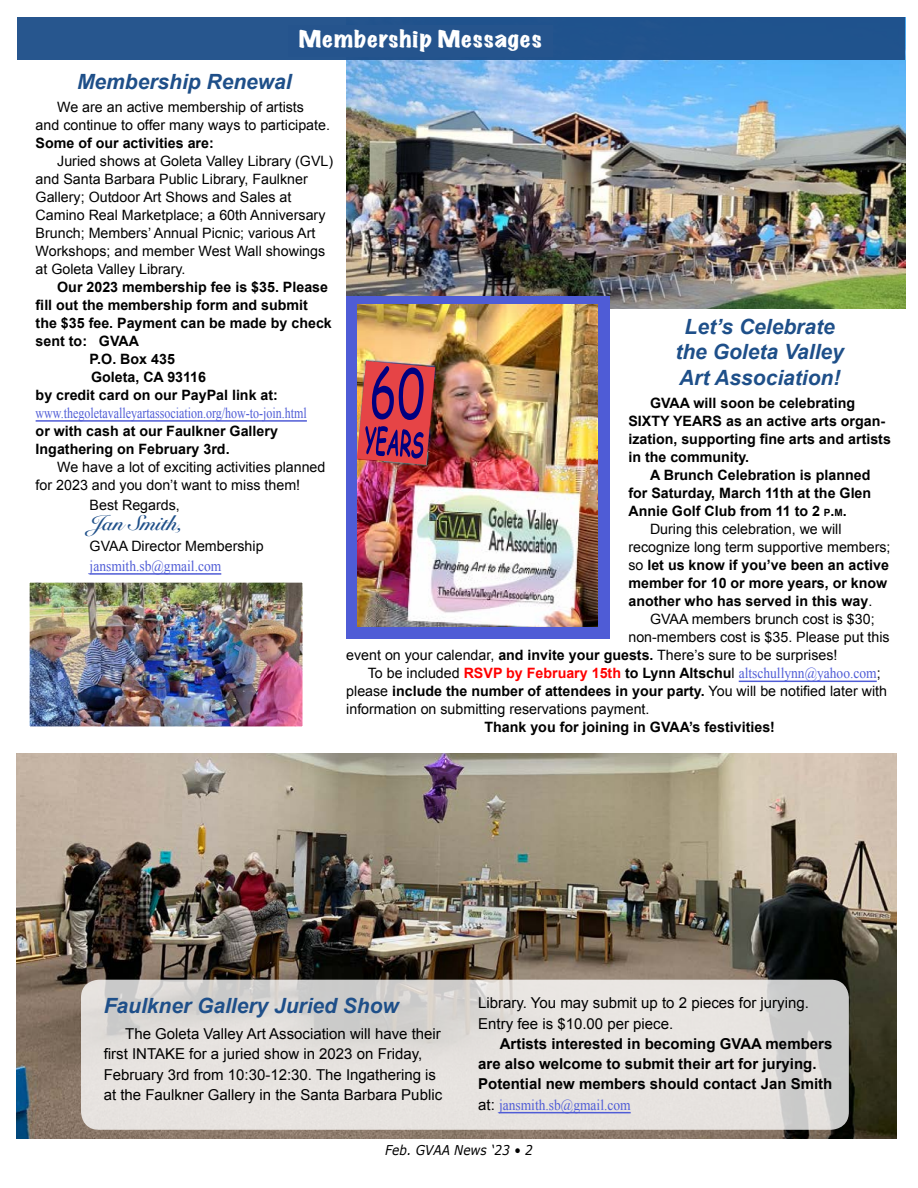
<style>
.page{position:relative;width:918px;height:1188px;background:#fff}
.page>*{position:absolute;margin:0;border:0;box-sizing:border-box;transform-origin:0 0}
.Main_Tite_In_Section{font:italic 700 21px/25.2px "Arial";color:#1e4f89;text-align:center}
.New_Editors_Style_He{font:italic 700 21px "Arial";color:#1e4f89}
.GVAA_ARTICLE_TITLE_M{font:expanded 21px "Marker Felt";letter-spacing:.035em;color:#fff;scale:1.15 1}
.Main_Title_in_Sectio{font:italic 700 21px "Arial";color:#1e4f89}
.Editors_Style_9_5_12{font:700 21px "Snell Roundhand";color:#1e4f89}
.Editors_Style_10_13{font:15px/20.2px "Arial";color:#000}
.Editors_Style_10_13-2{font:700 15px/20.2px "Arial";color:#000}
.Editors_Style_9_5_12-2{font:15px "Times New Roman";color:#4f5cd6;scale:.9 1}
.Editors_Style_9_5_12-3{font:15px "Times New Roman";color:#4f5cd6;scale:.8 1}
.Editors_Style_9_5_12-4{font:14.25px/18px "Arial";color:#000}
.Editors_Style_9_5_12-5{font:700 14.25px/18px "Arial";color:#000}
.t1{font:italic 13.5px "Verdana";color:#000;scale:.9 1}
.s1{font-weight:700}
.s2{font-size:10.05px}
.s3{font-style:inherit}
.s4{font-weight:400}
.s5{font-family:"Arial";font-size:14.25px;color:#000}
.s6{font-family:"Arial";font-weight:700;font-size:14.25px;color:#f00}
.s7{font-family:"Arial";font-weight:700;font-size:14.25px;color:#000}
.s8{font-family:"Times New Roman";font-weight:400;color:#4f5cd6}
</style>
<div class="page">
<img style="left:31px;top:584px;width:270px;height:141px">
<div style="left:16px;top:569px;width:300px;height:171px;border:14px solid #fff"></div>
<img style="left:16px;top:753px;width:880px;height:386px">
<svg style="left:81px;top:980px;width:768px;height:150px;background:#e0ddda"></svg>
<img style="left:347px;top:60px;width:558px;height:249px">
<hr style="left:36px;top:420px;width:271px;height:2px;background:#4f5cd6">
<hr style="left:90px;top:573px;width:131px;height:2px;background:#4f5cd6">
<div style="left:18px;top:18px;width:887px;height:42px;background:#1e4f89"></div>
<div style="left:288px;top:25px;width:264px;height:32px;background:#25548d"></div>
<div style="left:346px;top:297px;width:264px;height:342px;background:#4f5cd6"></div>
<img style="left:357px;top:304px;width:241px;height:322px">
<img style="left:357px;top:361px;width:78px;height:104px">
<hr style="left:739px;top:681px;width:138px;height:1px;background:#4f5cd6">
<hr style="left:499px;top:1112px;width:132px;height:1px;background:#4f5cd6">
<p class="GVAA_ARTICLE_TITLE_M" style="left:299px;top:22px;width:212px">Membership Messages</p>
<p class="Main_Title_in_Sectio" style="left:77px;top:68px;width:216px">Membership Renewal</p>
<p class="Editors_Style_9_5_12-4" style="left:36px;top:98px;width:296px;text-indent:22px">We are an active membership of artists and continue to offer many ways to participate.<br><span class="s1">Some of our activities are:</span></p>
<p class="Editors_Style_9_5_12-4" style="left:36px;top:152px;width:299px;text-indent:22px">Juried shows at Goleta Valley Library (GVL) and Santa Barbara Public Library, Faulkner Gallery; Outdoor Art Shows and Sales at Camino Real Marketplace; a 60th Anniversary Brunch; Members’ Annual Picnic; various Art Workshops; and member West Wall showings at Goleta Valley Library.</p>
<p class="Editors_Style_9_5_12-5" style="left:36px;top:278px;width:298px;text-indent:22px">Our 2023 membership fee is $35. Please fill out the membership form and submit the $35 fee. Payment can be made by check sent to: GVAA</p>
<p class="Editors_Style_9_5_12-5" style="left:90px;top:350px;width:87px">P.O. Box 435</p>
<p class="Editors_Style_9_5_12-5" style="left:91px;top:368px;width:117px">Goleta, CA 93116</p>
<p class="Editors_Style_9_5_12-5" style="left:36px;top:386px;width:244px">by credit card on our PayPal link at:</p>
<p class="Editors_Style_9_5_12-3" style="left:36px;top:403px;width:341px">www.thegoletavalleyartassociation.org/how-to-join.html</p>
<p class="Editors_Style_9_5_12-5" style="left:36px;top:422px;width:244px">or with cash at our Faulkner Gallery<br>Ingathering on February 3rd.</p>
<p class="Editors_Style_9_5_12-4" style="left:36px;top:458px;width:291px;text-indent:22px">We have a lot of exciting activities planned for 2023 and you don’t want to miss them!</p>
<p class="Editors_Style_9_5_12-4" style="left:90px;top:496px;width:92px">Best Regards,</p>
<p class="Editors_Style_9_5_12" style="left:90px;top:505px;width:95px">Jan Smith,</p>
<p class="Editors_Style_9_5_12-4" style="left:90px;top:537px;width:175px">GVAA Director Membership</p>
<p class="Editors_Style_9_5_12-2" style="left:90px;top:556px;width:148px">jansmith.sb@gmail.com</p>
<p class="Main_Tite_In_Section" style="left:675px;top:315px;width:170px">Let’s Celebrate the Goleta Valley<br>Art Association!</p>
<p class="Editors_Style_9_5_12-5" style="left:628px;top:394px;width:264px;text-indent:22px">GVAA will soon be celebrating<br>SIXTY YEARS as an active arts organ&shy;ization, supporting fine arts and artists in the community.</p>
<p class="Editors_Style_9_5_12-5" style="left:628px;top:466px;width:244px;text-align:justify;text-indent:22px">A Brunch Celebration is planned for Saturday, March 11th at the Glen Annie Golf Club from 11 to 2 <span class="s2">p</span><span class="s3">.</span><span class="s2">m</span><span class="s3">.</span></p>
<p class="Editors_Style_9_5_12-5" style="left:628px;top:520px;width:264px;text-indent:22px"><span class="s4">During this celebration, we will recognize long term supportive members; so</span> let us know if you’ve been an active member for 10 or more years, or know another who has served in this way<span class="s4">.</span></p>
<p class="Editors_Style_9_5_12-4" style="left:650px;top:610px;width:226px">GVAA members brunch cost is $30;</p>
<p class="Editors_Style_9_5_12-4" style="left:628px;top:628px;width:263px">non-members cost is $35. Please put this</p>
<p class="Editors_Style_9_5_12-4" style="left:346px;top:646px;width:493px">event on your calendar, <span class="s1">and invite your guests.</span> There’s sure to be surprises!</p>
<p class="Editors_Style_9_5_12-2" style="left:368px;top:663px;width:571px"><span class="s5">To be included</span> <span class="s6">RSVP by February 15th</span> <span class="s7">to Lynn Altschu</span><span class="s5">l</span> altschullynn@yahoo.com<span class="s5">;</span></p>
<p class="Editors_Style_9_5_12-4" style="left:346px;top:682px;width:542px">please <span class="s1">include the number of attendees in your party.</span> You will be notified later with information on submitting reservations payment.</p>
<p class="Editors_Style_9_5_12-5" style="left:484px;top:719px;width:292px">Thank you for joining in GVAA’s festivities!</p>
<p class="New_Editors_Style_He" style="left:104px;top:992px;width:297px">Faulkner Gallery Juried Show</p>
<p class="Editors_Style_10_13" style="left:104px;top:1024px;width:340px;text-indent:22px">The Goleta Valley Art Association will have their first INTAKE for a juried show in 2023 on Friday, February 3rd from 10:30-12:30. The Ingathering is at the Faulkner Gallery in the Santa Barbara Public</p>
<p class="Editors_Style_10_13" style="left:478px;top:993px;width:332px">Library. You may submit up to 2 pieces for jurying.<br>Entry fee is $10.00 per piece.</p>
<p class="Editors_Style_10_13-2" style="left:478px;top:1034px;width:356px;text-indent:22px">Artists interested in becoming GVAA members are also welcome to submit their art for jurying.<br>Potential new members should contact Jan Smith <span class="s4">at:</span> <span class="s8">jansmith.sb@gmail.com</span></p>
<p class="t1" style="left:385px;top:1142px;width:165px">Feb. GVAA News ‘23 • 2</p>
</div>
